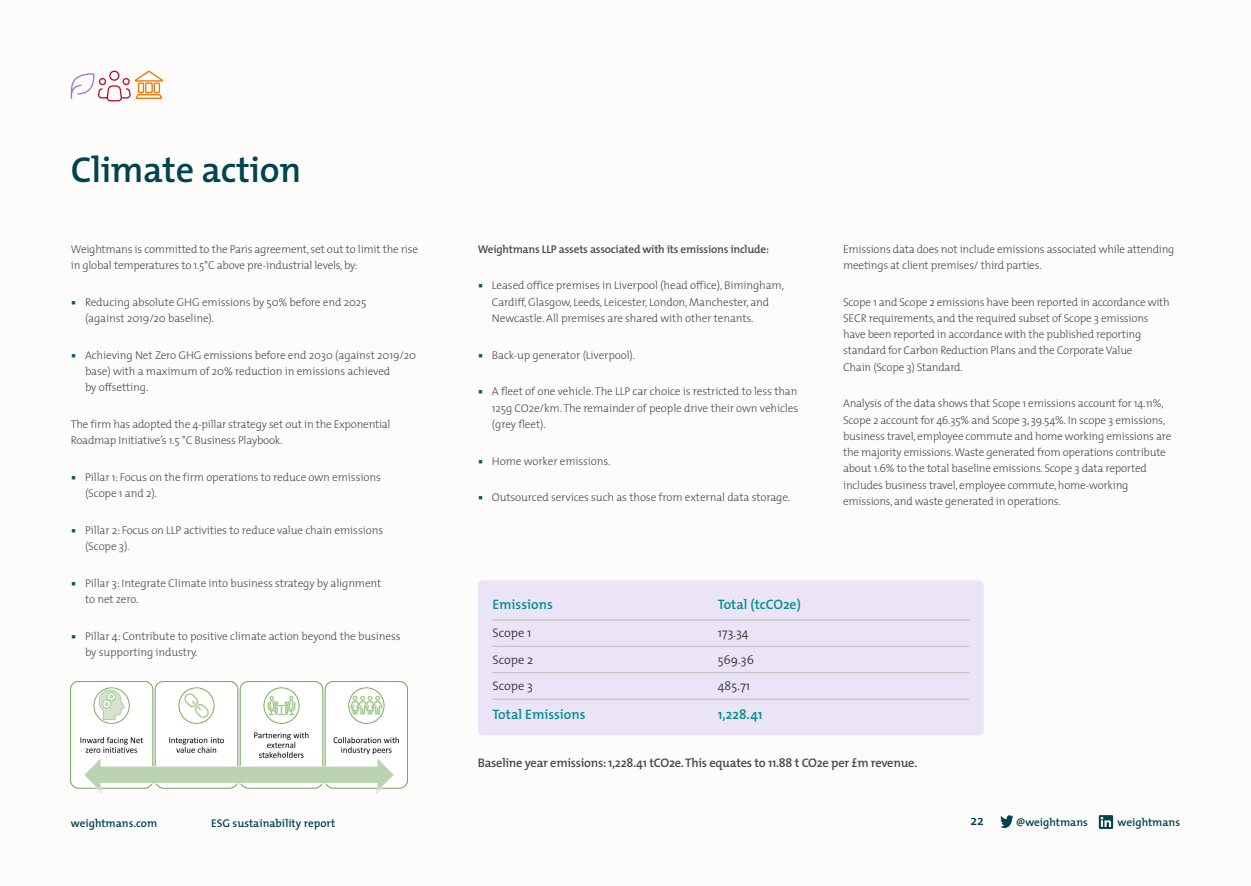
<style>
.page{position:relative;width:1251px;height:886px;background:#fff}
.page>*{position:absolute;margin:0;border:0;box-sizing:border-box;transform-origin:0 0}
.t1{font:600 36.25px "The Mix";letter-spacing:-.01em;color:#00444f}
.t2{font:600 13.75px "The Mix";color:#058d8e}
.t3{font:600 13.75px "The Mix";color:#00444f}
.t4{font:600 12.5px "The Mix";letter-spacing:-.02em;color:#4a4a49}
.t5{font:300 12.5px "The Mix";color:#3a3938}
.t6{font:300 11.25px/16.2px "The Mix";letter-spacing:-.02em;color:#4a4a49}
.t7{font:600 11.25px "The Mix";color:#00444f}
.t8{font:600 11.25px "The Mix";letter-spacing:-.02em;color:#4a4a49}
.s1{font-family:"Lucida Sans Unicode";font-weight:400;color:#005965}
</style>
<div class="page">
<svg style="left:1099px;top:815px;width:14px;height:14px"></svg>
<svg style="left:1000px;top:815px;width:13px;height:13px"></svg>
<svg style="left:70px;top:70px;width:93px;height:32px"></svg>
<div style="left:478px;top:580px;width:505px;height:155px;background:#eae4f6;border-radius:5px"></div>
<hr style="left:492px;top:620px;width:477px;height:1px;background:#bcbcbc">
<hr style="left:492px;top:699px;width:477px;height:1px;background:#bcbcbc">
<hr style="left:492px;top:646px;width:477px;height:1px;background:#bcbcbc">
<hr style="left:492px;top:672px;width:477px;height:1px;background:#bcbcbc">
<img style="left:71px;top:682px;width:337px;height:111px">
<h1 class="t1" style="left:71px;top:140px;width:232px">Climate action</h1>
<p class="t6" style="left:71px;top:240px;width:349px">Weightmans is committed to the Paris agreement, set out to limit the rise in global temperatures to 1.5°C above pre-industrial levels, by:</p>
<p class="t6" style="left:85px;top:293px;width:283px;text-indent:-14px"><span class="s1">▪</span> Reducing absolute GHG emissions by 50% before end 2025 (against 2019/20 baseline).</p>
<p class="t6" style="left:85px;top:346px;width:332px;text-indent:-14px"><span class="s1">▪</span> Achieving Net Zero GHG emissions before end 2030 (against 2019/20 base) with a maximum of 20% reduction in emissions achieved<br>by offsetting.</p>
<p class="t6" style="left:71px;top:416px;width:321px">The firm has adopted the 4-pillar strategy set out in the Exponential<br>Roadmap Initiative’s 1.5 °C Business Playbook.</p>
<p class="t6" style="left:85px;top:469px;width:297px;text-indent:-14px"><span class="s1">▪</span> Pillar 1: Focus on the firm operations to reduce own emissions (Scope 1 and 2).</p>
<p class="t6" style="left:85px;top:522px;width:300px;text-indent:-14px"><span class="s1">▪</span> Pillar 2: Focus on LLP activities to reduce value chain emissions (Scope 3).</p>
<p class="t6" style="left:85px;top:575px;width:298px;text-indent:-14px"><span class="s1">▪</span> Pillar 3: Integrate Climate into business strategy by alignment to net zero.</p>
<p class="t6" style="left:85px;top:627px;width:317px;text-indent:-14px"><span class="s1">▪</span> Pillar 4: Contribute to positive climate action beyond the business by supporting industry.</p>
<p class="t8" style="left:478px;top:240px;width:293px">Weightmans LLP assets associated with its emissions include:</p>
<p class="t6" style="left:492px;top:277px;width:294px;text-indent:-14px"><span class="s1">▪</span> Leased office premises in Liverpool (head office), Bimingham,<br>Cardiff, Glasgow, Leeds, Leicester, London, Manchester, and<br>Newcastle. All premises are shared with other tenants.</p>
<p class="t6" style="left:478px;top:346px;width:159px"><span class="s1">▪</span> Back-up generator (Liverpool).</p>
<p class="t6" style="left:492px;top:383px;width:308px;text-align:justify;text-indent:-14px"><span class="s1">▪</span> A fleet of one vehicle. The LLP car choice is restricted to less than 125g CO2e/km. The remainder of people drive their own vehicles (grey fleet).</p>
<p class="t6" style="left:478px;top:452px;width:134px"><span class="s1">▪</span> Home worker emissions.</p>
<p class="t6" style="left:478px;top:489px;width:314px"><span class="s1">▪</span> Outsourced services such as those from external data storage.</p>
<p class="t2" style="left:492px;top:593px;width:62px">Emissions</p>
<p class="t2" style="left:718px;top:593px;width:85px">Total (tcCO2e)</p>
<p class="t5" style="left:492px;top:623px;width:40px">Scope 1</p>
<p class="t5" style="left:718px;top:623px;width:32px">173.34</p>
<p class="t5" style="left:492px;top:649px;width:42px">Scope 2</p>
<p class="t5" style="left:718px;top:649px;width:38px">569.36</p>
<p class="t5" style="left:492px;top:675px;width:42px">Scope 3</p>
<p class="t5" style="left:718px;top:675px;width:34px">485.71</p>
<p class="t2" style="left:492px;top:703px;width:95px">Total Emissions</p>
<p class="t2" style="left:718px;top:703px;width:46px">1,228.41</p>
<p class="t6" style="left:843px;top:240px;width:333px">Emissions data does not include emissions associated while attending meetings at client premises/ third parties.</p>
<p class="t6" style="left:843px;top:293px;width:328px">Scope 1 and Scope 2 emissions have been reported in accordance with SECR requirements, and the required subset of Scope 3 emissions have been reported in accordance with the published reporting standard for Carbon Reduction Plans and the Corporate Value<br>Chain (Scope 3) Standard.</p>
<p class="t6" style="left:843px;top:395px;width:330px">Analysis of the data shows that Scope 1 emissions account for 14.11%, Scope 2 account for 46.35% and Scope 3, 39.54%. In scope 3 emissions, business travel, employee commute and home working emissions are the majority emissions. Waste generated from operations contribute about 1.6% to the total baseline emissions. Scope 3 data reported includes business travel, employee commute, home-working emissions, and waste generated in operations.</p>
<p class="t4" style="left:478px;top:752px;width:441px">Baseline year emissions: 1,228.41 tCO2e. This equates to 11.88 t CO2e per £m revenue.</p>
<p class="t7" style="left:71px;top:813px;width:88px">weightmans.com</p>
<p class="t7" style="left:211px;top:813px;width:125px">ESG sustainability report</p>
<p class="t3" style="left:970px;top:809px;width:15px">22</p>
<p class="t7" style="left:1016px;top:813px;width:73px">@weightmans</p>
<p class="t7" style="left:1117px;top:813px;width:64px">weightmans</p>
</div>
